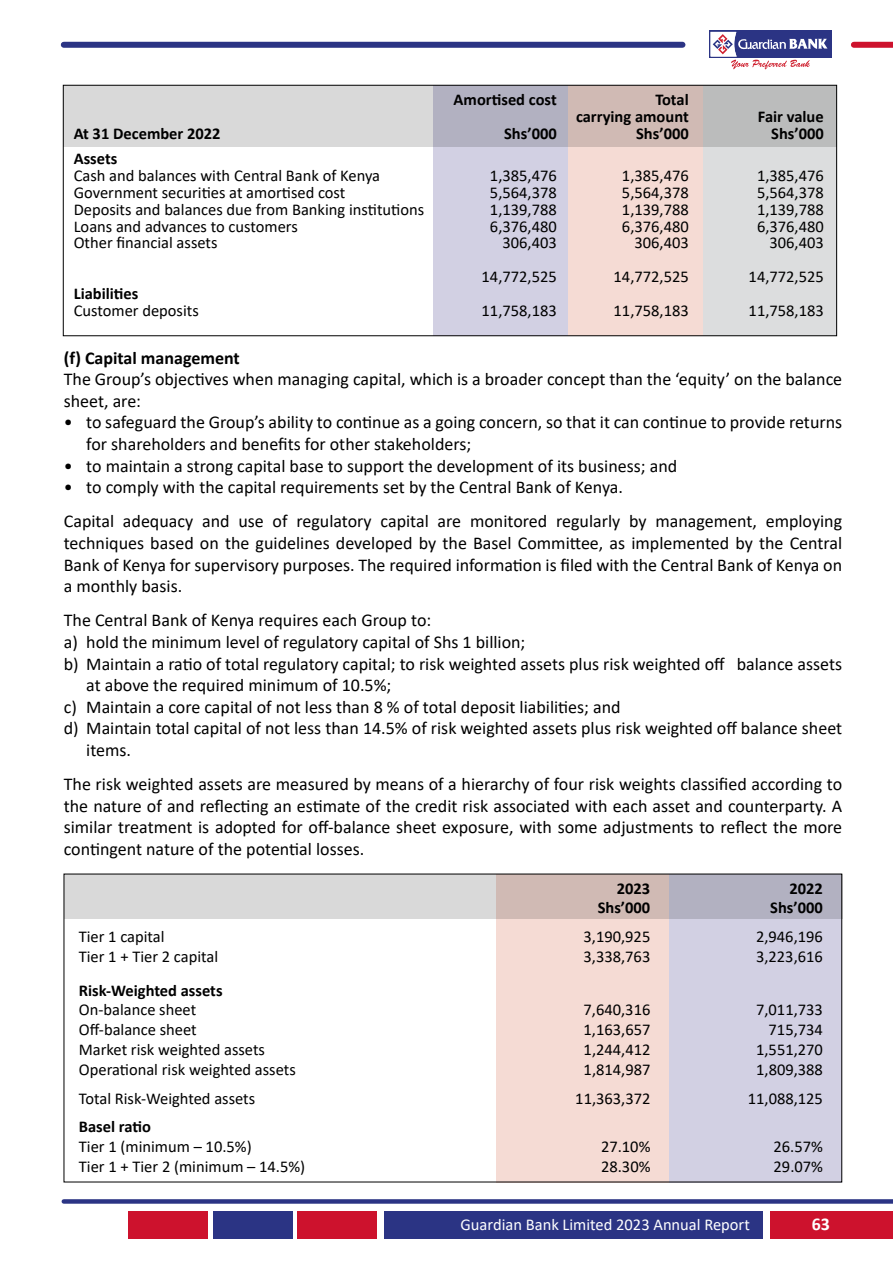
<style>
.page{position:relative;width:893px;height:1263px;background:#fff}
.page>*{position:absolute;margin:0;border:0;box-sizing:border-box;transform-origin:0 0}
.t1{font:18px/21.6px "Calibri";color:#000}
.t2{font:700 18px "Calibri";color:#000}
.t3{font:700 18px "Calibri";color:#fff}
.t4{font:16.5px "Calibri";color:#000}
.t5{font:700 16.5px/16.8px "Calibri";color:#000;text-align:right}
.t6{font:16.5px "Calibri";color:#fff}
</style>
<div class="page">
<div style="left:128px;top:1211px;width:80px;height:28px;background:#cd122d"></div>
<div style="left:385px;top:1211px;width:378px;height:28px;background:#2b3484"></div>
<div style="left:213px;top:1211px;width:79px;height:28px;background:#2b3484"></div>
<div style="left:297px;top:1211px;width:80px;height:28px;background:#cd122d"></div>
<div style="left:771px;top:1211px;width:122px;height:28px;background:#cd122d"></div>
<div style="left:64px;top:42px;width:618px;height:6px;background:#2b3484"></div>
<div style="left:854px;top:42px;width:39px;height:6px;background:#cd122d"></div>
<div style="left:709px;top:31px;width:122px;height:27px;background:#2b3484"></div>
<svg style="left:710px;top:32px;width:117px;height:37px"></svg>
<div style="left:64px;top:1199px;width:829px;height:5px;background:#2b3484"></div>
<div style="left:669px;top:874px;width:173px;height:308px;background:#d2d0e3"></div>
<div style="left:496px;top:874px;width:173px;height:308px;background:#f5dbd4"></div>
<svg style="left:66px;top:876px;width:774px;height:42px;fill:#d9d9d9"></svg>
<div style="left:701px;top:85px;width:136px;height:251px;background:#dcddde"></div>
<div style="left:433px;top:85px;width:135px;height:251px;background:#d2d0e3"></div>
<div style="left:568px;top:85px;width:134px;height:251px;background:#f5dbd4"></div>
<svg style="left:65px;top:87px;width:770px;height:60px"></svg>
<div style="left:63px;top:85px;width:774px;height:251px;border:1px solid #000"></div>
<p class="t5" style="left:454px;top:91px;width:105px">Amortised cost</p>
<p class="t5" style="left:576px;top:91px;width:114px">Total<br>carrying amount</p>
<p class="t5" style="left:758px;top:108px;width:67px">Fair value</p>
<p class="t5" style="left:74px;top:124px;width:148px">At 31 December 2022</p>
<p class="t5" style="left:504px;top:124px;width:54px">Shs’000</p>
<p class="t5" style="left:636px;top:124px;width:54px">Shs’000</p>
<p class="t5" style="left:771px;top:124px;width:54px">Shs’000</p>
<p class="t5" style="left:74px;top:150px;width:45px">Assets</p>
<p class="t4" style="left:74px;top:164px;width:308px">Cash and balances with Central Bank of Kenya</p>
<p class="t4" style="left:490px;top:164px;width:68px">1,385,476</p>
<p class="t4" style="left:622px;top:164px;width:68px">1,385,476</p>
<p class="t4" style="left:757px;top:164px;width:68px">1,385,476</p>
<p class="t4" style="left:74px;top:181px;width:273px">Government securities at amortised cost</p>
<p class="t4" style="left:490px;top:181px;width:68px">5,564,378</p>
<p class="t4" style="left:622px;top:181px;width:68px">5,564,378</p>
<p class="t4" style="left:757px;top:181px;width:68px">5,564,378</p>
<p class="t4" style="left:74px;top:198px;width:352px">Deposits and balances due from Banking institutions</p>
<p class="t4" style="left:490px;top:198px;width:68px">1,139,788</p>
<p class="t4" style="left:622px;top:198px;width:68px">1,139,788</p>
<p class="t4" style="left:757px;top:198px;width:68px">1,139,788</p>
<p class="t4" style="left:74px;top:215px;width:226px">Loans and advances to customers</p>
<p class="t4" style="left:490px;top:215px;width:68px">6,376,480</p>
<p class="t4" style="left:622px;top:215px;width:68px">6,376,480</p>
<p class="t4" style="left:757px;top:215px;width:68px">6,376,480</p>
<p class="t4" style="left:74px;top:231px;width:145px">Other financial assets</p>
<p class="t4" style="left:502px;top:231px;width:56px">306,403</p>
<p class="t4" style="left:634px;top:231px;width:56px">306,403</p>
<p class="t4" style="left:769px;top:231px;width:56px">306,403</p>
<p class="t4" style="left:482px;top:265px;width:77px">14,772,525</p>
<p class="t4" style="left:614px;top:265px;width:77px">14,772,525</p>
<p class="t4" style="left:749px;top:265px;width:77px">14,772,525</p>
<p class="t5" style="left:74px;top:285px;width:66px">Liabilities</p>
<p class="t4" style="left:74px;top:299px;width:127px">Customer deposits</p>
<p class="t4" style="left:482px;top:299px;width:77px">11,758,183</p>
<p class="t4" style="left:614px;top:299px;width:77px">11,758,183</p>
<p class="t4" style="left:749px;top:299px;width:77px">11,758,183</p>
<p class="t2" style="left:64px;top:345px;width:178px">(f) Capital management</p>
<p class="t1" style="left:64px;top:368px;width:780px">The Group’s objectives when managing capital, which is a broader concept than the ‘equity’ on the balance sheet, are:</p>
<p class="t1" style="left:86px;top:411px;width:757px;text-indent:-22px">• to safeguard the Group’s ability to continue as a going concern, so that it can continue to provide returns for shareholders and benefits for other stakeholders;</p>
<p class="t1" style="left:64px;top:454px;width:615px">• to maintain a strong capital base to support the development of its business; and</p>
<p class="t1" style="left:64px;top:470px;width:780px;line-height:34.2px">• to comply with the capital requirements set by the Central Bank of Kenya.<br>Capital adequacy and use of regulatory capital are monitored regularly by management, employing</p>
<p class="t1" style="left:64px;top:532px;width:780px;text-align:justify">techniques based on the guidelines developed by the Basel Committee, as implemented by the Central Bank of Kenya for supervisory purposes. The required information is filed with the Central Bank of Kenya on a monthly basis.</p>
<p class="t1" style="left:64px;top:609px;width:369px">The Central Bank of Kenya requires each Group to:</p>
<p class="t1" style="left:64px;top:631px;width:463px">a) hold the minimum level of regulatory capital of Shs 1 billion;</p>
<p class="t1" style="left:64px;top:652px;width:780px">b) Maintain a ratio of total regulatory capital; to risk weighted assets plus risk weighted off balance assets</p>
<p class="t1" style="left:86px;top:674px;width:307px">at above the required minimum of 10.5%;</p>
<p class="t1" style="left:64px;top:695px;width:558px">c) Maintain a core capital of not less than 8 % of total deposit liabilities; and</p>
<p class="t1" style="left:64px;top:717px;width:780px">d) Maintain total capital of not less than 14.5% of risk weighted assets plus risk weighted off balance sheet</p>
<p class="t1" style="left:86px;top:739px;width:46px">items.</p>
<p class="t1" style="left:64px;top:773px;width:780px;text-align:justify">The risk weighted assets are measured by means of a hierarchy of four risk weights classified according to the nature of and reflecting an estimate of the credit risk associated with each asset and counterparty. A similar treatment is adopted for off-balance sheet exposure, with some adjustments to reflect the more contingent nature of the potential losses.</p>
<p class="t5" style="left:617px;top:879px;width:35px">2023</p>
<p class="t5" style="left:789px;top:879px;width:35px">2022</p>
<p class="t5" style="left:598px;top:899px;width:54px">Shs’000</p>
<p class="t5" style="left:770px;top:899px;width:54px">Shs’000</p>
<p class="t4" style="left:79px;top:925px;width:87px">Tier 1 capital</p>
<p class="t4" style="left:584px;top:925px;width:68px">3,190,925</p>
<p class="t4" style="left:756px;top:925px;width:68px">2,946,196</p>
<p class="t4" style="left:79px;top:945px;width:141px">Tier 1 + Tier 2 capital</p>
<p class="t4" style="left:584px;top:945px;width:68px">3,338,763</p>
<p class="t4" style="left:756px;top:945px;width:68px">3,223,616</p>
<p class="t5" style="left:79px;top:981px;width:145px">Risk-Weighted assets</p>
<p class="t4" style="left:79px;top:998px;width:119px">On-balance sheet</p>
<p class="t4" style="left:584px;top:998px;width:68px">7,640,316</p>
<p class="t4" style="left:756px;top:998px;width:68px">7,011,733</p>
<p class="t4" style="left:79px;top:1018px;width:119px">Off-balance sheet</p>
<p class="t4" style="left:584px;top:1018px;width:68px">1,163,657</p>
<p class="t4" style="left:769px;top:1018px;width:56px">715,734</p>
<p class="t4" style="left:79px;top:1038px;width:188px">Market risk weighted assets</p>
<p class="t4" style="left:584px;top:1038px;width:68px">1,244,412</p>
<p class="t4" style="left:756px;top:1038px;width:68px">1,551,270</p>
<p class="t4" style="left:79px;top:1058px;width:218px">Operational risk weighted assets</p>
<p class="t4" style="left:584px;top:1058px;width:68px">1,814,987</p>
<p class="t4" style="left:756px;top:1058px;width:68px">1,809,388</p>
<p class="t4" style="left:79px;top:1087px;width:178px">Total Risk-Weighted assets</p>
<p class="t4" style="left:575px;top:1087px;width:77px">11,363,372</p>
<p class="t4" style="left:748px;top:1087px;width:77px">11,088,125</p>
<p class="t5" style="left:79px;top:1118px;width:74px">Basel ratio</p>
<p class="t4" style="left:79px;top:1135px;width:174px">Tier 1 (minimum – 10.5%)</p>
<p class="t4" style="left:601px;top:1135px;width:51px">27.10%</p>
<p class="t4" style="left:774px;top:1135px;width:51px">26.57%</p>
<p class="t4" style="left:79px;top:1155px;width:228px">Tier 1 + Tier 2 (minimum – 14.5%)</p>
<p class="t4" style="left:601px;top:1155px;width:51px">28.30%</p>
<p class="t4" style="left:774px;top:1155px;width:51px">29.07%</p>
<p class="t6" style="left:460px;top:1213px;width:291px">Guardian Bank Limited 2023 Annual Report</p>
<p class="t3" style="left:812px;top:1211px;width:20px">63</p>
</div>
